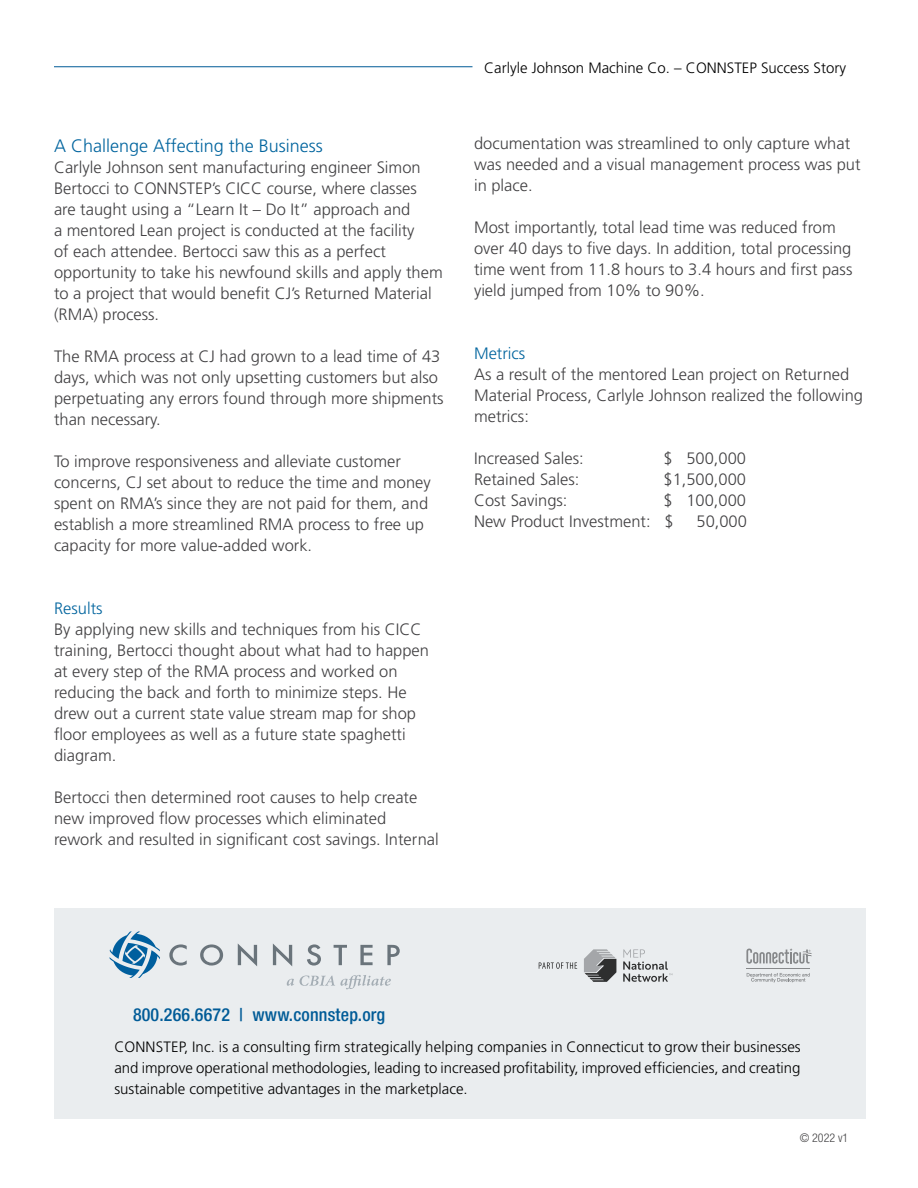
<style>
.page{position:relative;width:918px;height:1188px;background:#fff}
.page>*{position:absolute;margin:0;border:0;box-sizing:border-box;transform-origin:0 0}
.t1{font:300 18px "Frutiger";color:#00649e}
.t2{font:500 condensed 18px "Helvetica Neue";letter-spacing:.01em;color:#005b97}
.t3{font:300 16.5px/21px "Frutiger";color:#414042}
.t4{font:300 16.5px "Frutiger";color:#00649e}
.t5{font:300 15px/21px "Frutiger";color:#000;text-align:justify}
.t6{font:300 condensed 12px "Helvetica Neue";color:#414042}
</style>
<div class="page">
<div style="left:54px;top:908px;width:812px;height:211px;background:#eaedef"></div>
<svg style="left:110px;top:931px;width:50px;height:47px"></svg>
<svg style="left:169px;top:944px;width:18px;height:22px"></svg>
<svg style="left:200px;top:944px;width:23px;height:22px"></svg>
<svg style="left:238px;top:944px;width:19px;height:22px"></svg>
<svg style="left:273px;top:943px;width:19px;height:23px"></svg>
<svg style="left:307px;top:944px;width:14px;height:22px"></svg>
<svg style="left:334px;top:945px;width:13px;height:20px"></svg>
<svg style="left:360px;top:945px;width:13px;height:20px"></svg>
<svg style="left:387px;top:945px;width:13px;height:20px"></svg>
<svg style="left:287px;top:979px;width:7px;height:7px"></svg>
<svg style="left:300px;top:975px;width:91px;height:14px"></svg>
<hr style="left:746px;top:969px;width:64px;height:1px;background:#6d6f71">
<svg style="left:747px;top:973px;width:63px;height:9px"></svg>
<svg style="left:746px;top:948px;width:66px;height:16px"></svg>
<svg style="left:539px;top:962px;width:38px;height:7px"></svg>
<svg style="left:584px;top:949px;width:32px;height:33px"></svg>
<svg style="left:623px;top:949px;width:49px;height:33px"></svg>
<hr style="left:54px;top:66px;width:418px;height:1px;background:#005b97">
<p class="t1" style="left:54px;top:136px;width:270px">A Challenge Affecting the Business</p>
<p class="t3" style="left:54px;top:157px;width:390px">Carlyle Johnson sent manufacturing engineer Simon Bertocci to CONNSTEP’s CICC course, where classes<br>are taught using a “Learn It – Do It” approach and<br>a mentored Lean project is conducted at the facility<br>of each attendee. Bertocci saw this as a perfect opportunity to take his newfound skills and apply them to a project that would benefit CJ’s Returned Material (RMA) process.</p>
<p class="t3" style="left:54px;top:346px;width:391px">The RMA process at CJ had grown to a lead time of 43 days, which was not only upsetting customers but also perpetuating any errors found through more shipments than necessary.</p>
<p class="t3" style="left:54px;top:451px;width:378px">To improve responsiveness and alleviate customer concerns, CJ set about to reduce the time and money spent on RMA’s since they are not paid for them, and establish a more streamlined RMA process to free up capacity for more value-added work.</p>
<p class="t4" style="left:54px;top:599px;width:50px">Results</p>
<p class="t3" style="left:54px;top:619px;width:377px">By applying new skills and techniques from his CICC training, Bertocci thought about what had to happen at every step of the RMA process and worked on reducing the back and forth to minimize steps. He drew out a current state value stream map for shop floor employees as well as a future state spaghetti diagram.</p>
<p class="t3" style="left:54px;top:787px;width:386px">Bertocci then determined root causes to help create new improved flow processes which eliminated rework and resulted in significant cost savings. Internal</p>
<p class="t5" style="left:484px;top:57px;width:363px">Carlyle Johnson Machine Co. – CONNSTEP Success Story</p>
<p class="t3" style="left:474px;top:133px;width:388px">documentation was streamlined to only capture what was needed and a visual management process was put in place.</p>
<p class="t3" style="left:474px;top:217px;width:380px">Most importantly, total lead time was reduced from over 40 days to five days. In addition, total processing time went from 11.8 hours to 3.4 hours and first pass yield jumped from 10% to 90%.</p>
<p class="t4" style="left:474px;top:344px;width:53px">Metrics</p>
<p class="t3" style="left:474px;top:364px;width:391px">As a result of the mentored Lean project on Returned<br>Material Process, Carlyle Johnson realized the following metrics:</p>
<p class="t3" style="left:474px;top:448px;width:111px">Increased Sales:</p>
<p class="t3" style="left:664px;top:448px;width:84px">$ 500,000</p>
<p class="t3" style="left:474px;top:469px;width:107px">Retained Sales:</p>
<p class="t3" style="left:664px;top:469px;width:84px">$1,500,000</p>
<p class="t3" style="left:474px;top:490px;width:95px">Cost Savings:</p>
<p class="t3" style="left:474px;top:490px;width:274px;text-indent:190px">$ 100,000<br>New Product Investment: $</p>
<p class="t3" style="left:697px;top:511px;width:52px">50,000</p>
<p class="t2" style="left:133px;top:1003px;width:254px">800.266.6672 | www.connstep.org</p>
<p class="t5" style="left:114px;top:1036px;width:688px">CONNSTEP, Inc. is a consulting firm strategically helping companies in Connecticut to grow their businesses and improve operational methodologies, leading to increased profitability, improved efficiencies, and creating sustainable competitive advantages in the marketplace.</p>
<p class="t6" style="left:800px;top:1130px;width:50px">© 2022 v1</p>
</div>
